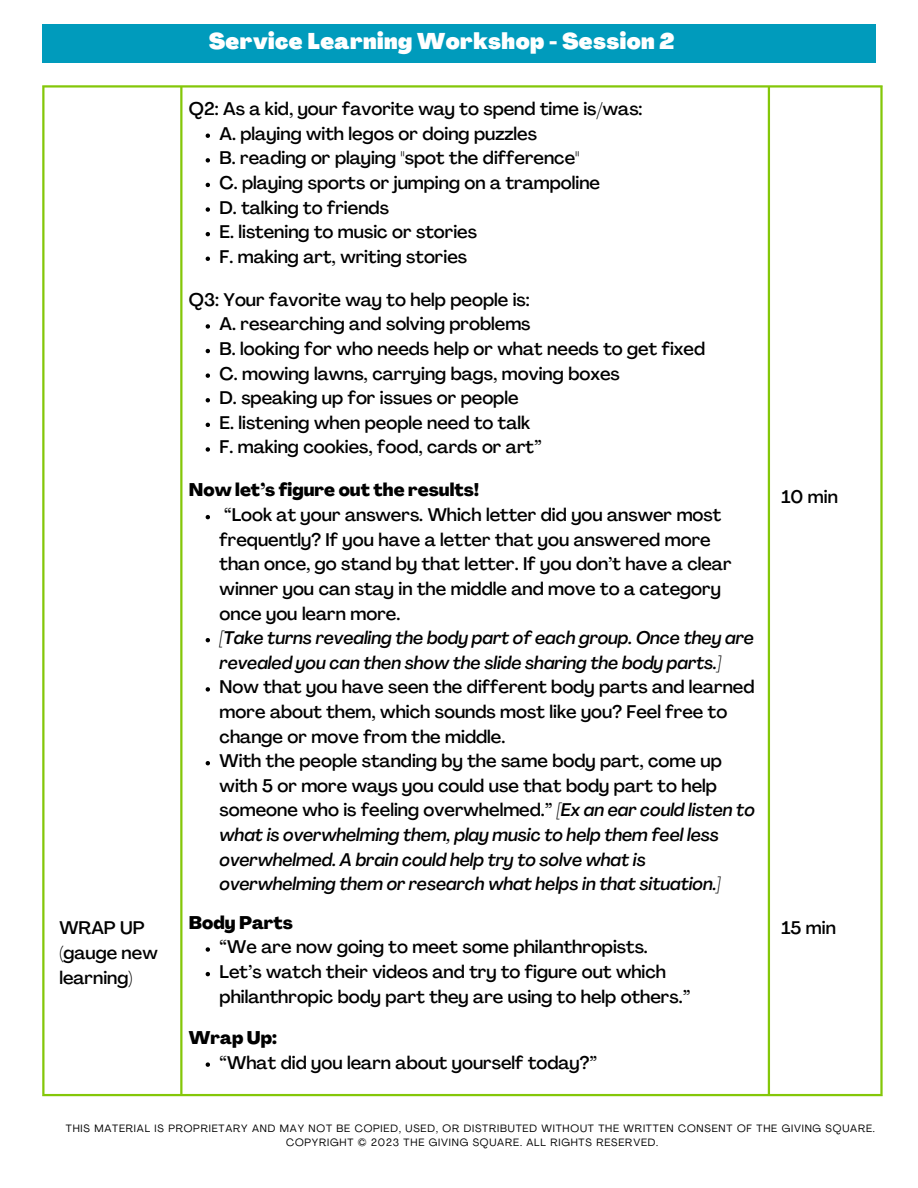
<style>
.page{position:relative;width:918px;height:1188px;background:#fff}
.page>*{position:absolute;margin:0;border:0;box-sizing:border-box;transform-origin:0 0}
.t1{font:900 22.35px "Agrandir";letter-spacing:.02em;color:#fff}
.t2{font:500 18px/24.6px "Agrandir";color:#000}
.t3{font:italic 500 18px/24.6px "Agrandir";color:#000}
.t4{font:800 18px "Agrandir";color:#000}
.t5{font:10.5px "Agrandir";letter-spacing:.075em;color:#000}
.s1{font-style:normal}
</style>
<div class="page">
<div style="left:42px;top:24px;width:834px;height:39px;background:#009bbc"></div>
<hr style="left:42px;top:88px;width:3px;height:1006px;background:#84c709">
<hr style="left:180px;top:88px;width:2px;height:1006px;background:#84c709">
<hr style="left:768px;top:88px;width:2px;height:1006px;background:#84c709">
<hr style="left:880px;top:88px;width:3px;height:1006px;background:#84c709">
<hr style="left:42px;top:85px;width:841px;height:3px;background:#84c709">
<hr style="left:42px;top:1094px;width:841px;height:2px;background:#84c709">
<svg style="left:206px;top:134px;width:4px;height:4px"></svg>
<svg style="left:206px;top:158px;width:4px;height:5px"></svg>
<svg style="left:206px;top:183px;width:4px;height:4px"></svg>
<svg style="left:206px;top:207px;width:4px;height:5px"></svg>
<svg style="left:206px;top:232px;width:4px;height:4px"></svg>
<svg style="left:206px;top:257px;width:4px;height:4px"></svg>
<svg style="left:206px;top:324px;width:4px;height:5px"></svg>
<svg style="left:206px;top:349px;width:4px;height:4px"></svg>
<svg style="left:206px;top:373px;width:4px;height:5px"></svg>
<svg style="left:206px;top:398px;width:4px;height:4px"></svg>
<svg style="left:206px;top:423px;width:4px;height:4px"></svg>
<svg style="left:206px;top:447px;width:4px;height:5px"></svg>
<svg style="left:206px;top:515px;width:4px;height:4px"></svg>
<svg style="left:206px;top:638px;width:4px;height:4px"></svg>
<svg style="left:206px;top:687px;width:4px;height:5px"></svg>
<svg style="left:206px;top:761px;width:4px;height:4px"></svg>
<svg style="left:206px;top:947px;width:4px;height:5px"></svg>
<svg style="left:206px;top:972px;width:4px;height:4px"></svg>
<svg style="left:206px;top:1062px;width:4px;height:5px"></svg>
<p class="t2" style="left:59px;top:917px;width:100px">WRAP UP (gauge new learning)</p>
<h2 class="t1" style="left:209px;top:33px;width:467px">Service Learning Workshop - Session 2</h2>
<p class="t2" style="left:189px;top:98px;width:455px">Q2: As a kid, your favorite way to spend time is/was:</p>
<p class="t2" style="left:220px;top:123px;width:319px">A. playing with legos or doing puzzles</p>
<p class="t2" style="left:220px;top:147px;width:362px">B. reading or playing "spot the difference"</p>
<p class="t2" style="left:220px;top:172px;width:382px">C. playing sports or jumping on a trampoline</p>
<p class="t2" style="left:220px;top:197px;width:171px">D. talking to friends</p>
<h2 class="t2" style="left:220px;top:221px;width:259px">E. listening to music or stories</h2>
<p class="t2" style="left:220px;top:246px;width:249px">F. making art, writing stories</p>
<p class="t2" style="left:189px;top:289px;width:342px">Q3: Your favorite way to help people is:</p>
<p class="t2" style="left:220px;top:314px;width:312px">A. researching and solving problems</p>
<p class="t2" style="left:220px;top:338px;width:487px">B. looking for who needs help or what needs to get fixed</p>
<p class="t2" style="left:220px;top:363px;width:402px">C. mowing lawns, carrying bags, moving boxes</p>
<p class="t2" style="left:220px;top:387px;width:300px">D. speaking up for issues or people</p>
<h2 class="t2" style="left:220px;top:412px;width:312px">E. listening when people need to talk</h2>
<p class="t2" style="left:220px;top:437px;width:324px">F. making cookies, food, cards or art”</p>
<p class="t4" style="left:189px;top:483px;width:292px">Now let’s figure out the results!</p>
<p class="t2" style="left:220px;top:504px;width:514px">“Look at your answers. Which letter did you answer most frequently? If you have a letter that you answered more than once, go stand by that letter. If you don’t have a clear winner you can stay in the middle and move to a category once you learn more.</p>
<p class="t3" style="left:220px;top:627px;width:536px">[Take turns revealing the body part of each group. Once they are revealed you can then show the slide sharing the body parts.]</p>
<h2 class="t2" style="left:220px;top:677px;width:537px">Now that you have seen the different body parts and learned more about them, which sounds most like you? Feel free to change or move from the middle.</h2>
<p class="t3" style="left:220px;top:750px;width:537px"><span class="s1">With the people standing by the same body part, come up with 5 or more ways you could use that body part to help someone who is feeling overwhelmed.”</span> [Ex an ear could listen to what is overwhelming them, play music to help them feel less overwhelmed. A brain could help try to solve what is overwhelming them or research what helps in that situation.]</p>
<p class="t4" style="left:189px;top:915px;width:106px">Body Parts</p>
<h2 class="t2" style="left:220px;top:937px;width:430px">“We are now going to meet some philanthropists.</h2>
<p class="t2" style="left:220px;top:961px;width:472px">Let’s watch their videos and try to figure out which philanthropic body part they are using to help others.”</p>
<h2 class="t4" style="left:189px;top:1030px;width:90px">Wrap Up:</h2>
<h2 class="t2" style="left:220px;top:1052px;width:379px">“What did you learn about yourself today?”</h2>
<p class="t2" style="left:782px;top:486px;width:58px">10 min</p>
<p class="t2" style="left:782px;top:917px;width:56px">15 min</p>
<h1 class="t5" style="left:66px;top:1124px;width:811px">THIS MATERIAL IS PROPRIETARY AND MAY NOT BE COPIED, USED, OR DISTRIBUTED WITHOUT THE WRITTEN CONSENT OF THE GIVING SQUARE.</h1>
<h2 class="t5" style="left:286px;top:1138px;width:374px">COPYRIGHT © 2023 THE GIVING SQUARE. ALL RIGHTS RESERVED.</h2>
</div>
